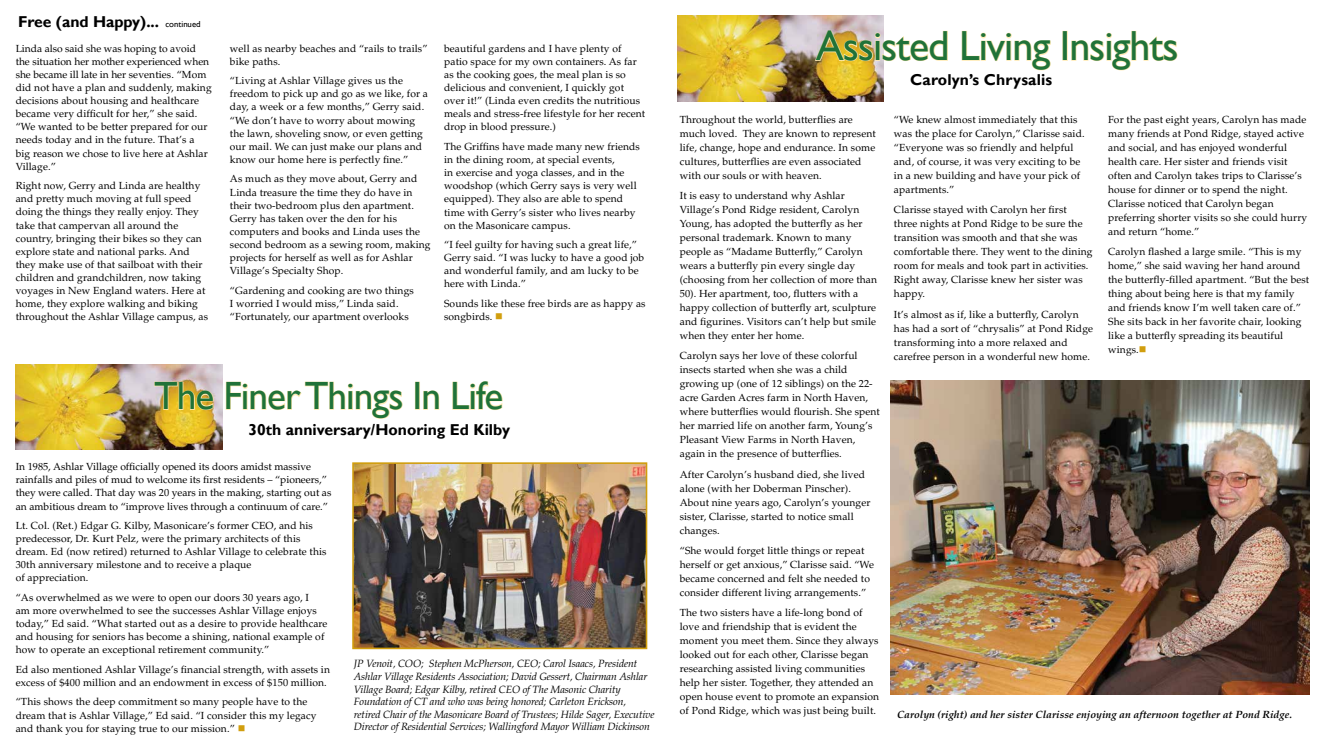
<style>
.page{position:relative;width:1323px;height:756px;background:#fff}
.page>*{position:absolute;margin:0;border:0;box-sizing:border-box;transform-origin:0 0}
.t1{font:42px "Gill Sans";letter-spacing:-.025em;color:#207238}
.t2{font:39.38px "Gill Sans";letter-spacing:-.025em;color:#207238}
.t3{font:700 15.75px "Gill Sans";color:#000}
.t4{font:italic 10.5px/12.6px "Palatino LT Std";letter-spacing:-.01em;color:#000}
.t5{font:italic 700 10.5px "Palatino LT Std";color:#000}
.t6{font:10.33px/13.1px "Palatino LT Std";letter-spacing:.01em;color:#000}
.s1{font-weight:400;font-size:8.75px}
.s2{color:#d19e0e}
</style>
<div class="page">
<img style="left:16px;top:364px;width:206px;height:86px">
<svg style="left:153px;top:381px;width:61px;height:30px;background:#debf71"></svg>
<svg style="left:225px;top:381px;width:178px;height:38px"></svg>
<div style="left:415px;top:382px;width:5px;height:28px;border:1px solid #ffeab3"></div>
<svg style="left:423px;top:390px;width:17px;height:20px"></svg>
<svg style="left:452px;top:381px;width:51px;height:29px"></svg>
<img style="left:677px;top:16px;width:207px;height:85px">
<svg style="left:814px;top:30px;width:134px;height:32px"></svg>
<svg style="left:961px;top:30px;width:90px;height:41px"></svg>
<div style="left:1062px;top:31px;width:6px;height:30px;border:1px solid #ffeab3"></div>
<svg style="left:1071px;top:30px;width:107px;height:41px"></svg>
<img style="left:890px;top:380px;width:420px;height:314px">
<img style="left:355px;top:465px;width:289px;height:181px">
<div style="left:352px;top:462px;width:295px;height:187px;border:2px solid #d19e0e"></div>
<h3 class="t3" style="left:18px;top:12px;width:184px">Free (and Happy)... <span class="s1">continued</span></h3>
<p class="t6" style="left:16px;top:42px;width:198px">Linda also said she was hoping to avoid the situation her mother experienced when she became ill late in her seventies. “Mom did not have a plan and suddenly, making decisions about housing and healthcare became very difficult for her,” she said. “We wanted to be better prepared for our needs today and in the future. That’s a<br>big reason we chose to live here at Ashlar Village.”</p>
<p class="t6" style="left:16px;top:179px;width:194px">Right now, Gerry and Linda are healthy and pretty much moving at full speed doing the things they really enjoy. They take that campervan all around the country, bringing their bikes so they can explore state and national parks. And they make use of that sailboat with their children and grandchildren, now taking voyages in New England waters. Here at home, they explore walking and biking throughout the Ashlar Village campus, as</p>
<p class="t6" style="left:230px;top:42px;width:199px">well as nearby beaches and “rails to trails” bike paths.</p>
<p class="t6" style="left:230px;top:74px;width:200px">“Living at Ashlar Village gives us the freedom to pick up and go as we like, for a day, a week or a few months,” Gerry said. “We don’t have to worry about mowing the lawn, shoveling snow, or even getting our mail. We can just make our plans and know our home here is perfectly fine.”</p>
<p class="t6" style="left:230px;top:172px;width:202px">As much as they move about, Gerry and Linda treasure the time they do have in their two-bedroom plus den apartment.<br>Gerry has taken over the den for his computers and books and Linda uses the second bedroom as a sewing room, making projects for herself as well as for Ashlar Village’s Specialty Shop.</p>
<p class="t6" style="left:230px;top:284px;width:185px">“Gardening and cooking are two things<br>I worried I would miss,” Linda said. “Fortunately, our apartment overlooks</p>
<p class="t6" style="left:444px;top:42px;width:203px">beautiful gardens and I have plenty of patio space for my own containers. As far as the cooking goes, the meal plan is so delicious and convenient, I quickly got over it!” (Linda even credits the nutritious meals and stress-free lifestyle for her recent drop in blood pressure.)</p>
<p class="t6" style="left:444px;top:140px;width:197px">The Griffins have made many new friends in the dining room, at special events,<br>in exercise and yoga classes, and in the woodshop (which Gerry says is very well equipped). They also are able to spend time with Gerry’s sister who lives nearby on the Masonicare campus.</p>
<p class="t6" style="left:444px;top:238px;width:202px">“I feel guilty for having such a great life,” Gerry said. “I was lucky to have a good job and wonderful family, and am lucky to be here with Linda.”</p>
<p class="t6" style="left:444px;top:297px;width:203px">Sounds like these free birds are as happy as songbirds. <span class="s2">■</span></p>
<h2 class="t2" style="left:154px;top:373px;width:351px">The Finer Things In Life</h2>
<h3 class="t3" style="left:249px;top:421px;width:263px">30th anniversary/Honoring Ed Kilby</h3>
<p class="t6" style="left:16px;top:460px;width:317px">In 1985, Ashlar Village officially opened its doors amidst massive rainfalls and piles of mud to welcome its first residents – “pioneers,” they were called. That day was 20 years in the making, starting out as an ambitious dream to “improve lives through a continuum of care.”</p>
<p class="t6" style="left:16px;top:519px;width:312px">Lt. Col. (Ret.) Edgar G. Kilby, Masonicare’s former CEO, and his predecessor, Dr. Kurt Pelz, were the primary architects of this dream. Ed (now retired) returned to Ashlar Village to celebrate this 30th anniversary milestone and to receive a plaque<br>of appreciation.</p>
<p class="t6" style="left:16px;top:591px;width:313px">“As overwhelmed as we were to open our doors 30 years ago, I<br>am more overwhelmed to see the successes Ashlar Village enjoys today,” Ed said. “What started out as a desire to provide healthcare and housing for seniors has become a shining, national example of how to operate an exceptional retirement community.”</p>
<p class="t6" style="left:16px;top:663px;width:316px">Ed also mentioned Ashlar Village’s financial strength, with assets in excess of $400 million and an endowment in excess of $150 million.</p>
<p class="t6" style="left:16px;top:695px;width:302px">“This shows the deep commitment so many people have to the dream that is Ashlar Village,” Ed said. “I consider this my legacy and thank you for staying true to our mission.” <span class="s2">■</span></p>
<p class="t4" style="left:354px;top:658px;width:302px">JP Venoit, COO; Stephen McPherson, CEO; Carol Isaacs, President Ashlar Village Residents Association; David Gessert, Chairman Ashlar Village Board; Edgar Kilby, retired CEO of The Masonic Charity Foundation of CT and who was being honored; Carleton Erickson, retired Chair of the Masonicare Board of Trustees; Hilde Sager, Executive Director of Residential Services; Wallingford Mayor William Dickinson</p>
<h1 class="t1" style="left:816px;top:22px;width:364px">Assisted Living Insights</h1>
<h3 class="t3" style="left:910px;top:70px;width:144px">Carolyn’s Chrysalis</h3>
<p class="t6" style="left:680px;top:112px;width:198px;line-height:14px">Throughout the world, butterflies are much loved. They are known to represent life, change, hope and endurance. In some cultures, butterflies are even associated with our souls or with heaven.</p>
<p class="t6" style="left:680px;top:189px;width:199px;line-height:14px">It is easy to understand why Ashlar Village’s Pond Ridge resident, Carolyn Young, has adopted the butterfly as her personal trademark. Known to many people as “Madame Butterfly,” Carolyn wears a butterfly pin every single day (choosing from her collection of more than 50). Her apartment, too, flutters with a happy collection of butterfly art, sculpture and figurines. Visitors can’t help but smile when they enter her home.</p>
<p class="t6" style="left:680px;top:349px;width:202px;line-height:14px">Carolyn says her love of these colorful insects started when she was a child growing up (one of 12 siblings) on the 22- acre Garden Acres farm in North Haven, where butterflies would flourish. She spent her married life on another farm, Young’s Pleasant View Farms in North Haven, again in the presence of butterflies.</p>
<p class="t6" style="left:680px;top:467px;width:192px;line-height:14px">After Carolyn’s husband died, she lived alone (with her Doberman Pinscher).<br>About nine years ago, Carolyn’s younger sister, Clarisse, started to notice small changes.</p>
<p class="t6" style="left:680px;top:544px;width:196px;line-height:14px">“She would forget little things or repeat herself or get anxious,” Clarisse said. “We became concerned and felt she needed to consider different living arrangements.”</p>
<p class="t6" style="left:680px;top:606px;width:201px;line-height:14px">The two sisters have a life-long bond of love and friendship that is evident the moment you meet them. Since they always looked out for each other, Clarisse began researching assisted living communities help her sister. Together, they attended an open house event to promote an expansion of Pond Ridge, which was just being built.</p>
<p class="t6" style="left:894px;top:113px;width:192px;line-height:14px">“We knew almost immediately that this was the place for Carolyn,” Clarisse said. “Everyone was so friendly and helpful and, of course, it was very exciting to be in a new building and have your pick of apartments.”</p>
<p class="t6" style="left:894px;top:203px;width:200px;line-height:14px">Clarisse stayed with Carolyn her first three nights at Pond Ridge to be sure the transition was smooth and that she was comfortable there. They went to the dining room for meals and took part in activities.<br>Right away, Clarisse knew her sister was happy.</p>
<p class="t6" style="left:894px;top:307px;width:201px;line-height:14px">It’s almost as if, like a butterfly, Carolyn has had a sort of “chrysalis” at Pond Ridge transforming into a more relaxed and carefree person in a wonderful new home.</p>
<p class="t6" style="left:1108px;top:113px;width:201px;line-height:14px">For the past eight years, Carolyn has made many friends at Pond Ridge, stayed active and social, and has enjoyed wonderful health care. Her sister and friends visit often and Carolyn takes trips to Clarisse’s house for dinner or to spend the night.<br>Clarisse noticed that Carolyn began preferring shorter visits so she could hurry and return “home.”</p>
<p class="t6" style="left:1108px;top:245px;width:203px;line-height:14px">Carolyn flashed a large smile. “This is my home,” she said waving her hand around the butterfly-filled apartment. “But the best thing about being here is that my family and friends know I’m well taken care of.” She sits back in her favorite chair, looking like a butterfly spreading its beautiful wings.<span class="s2">■</span></p>
<p class="t5" style="left:897px;top:708px;width:396px">Carolyn (right) and her sister Clarisse enjoying an afternoon together at Pond Ridge.</p>
</div>
